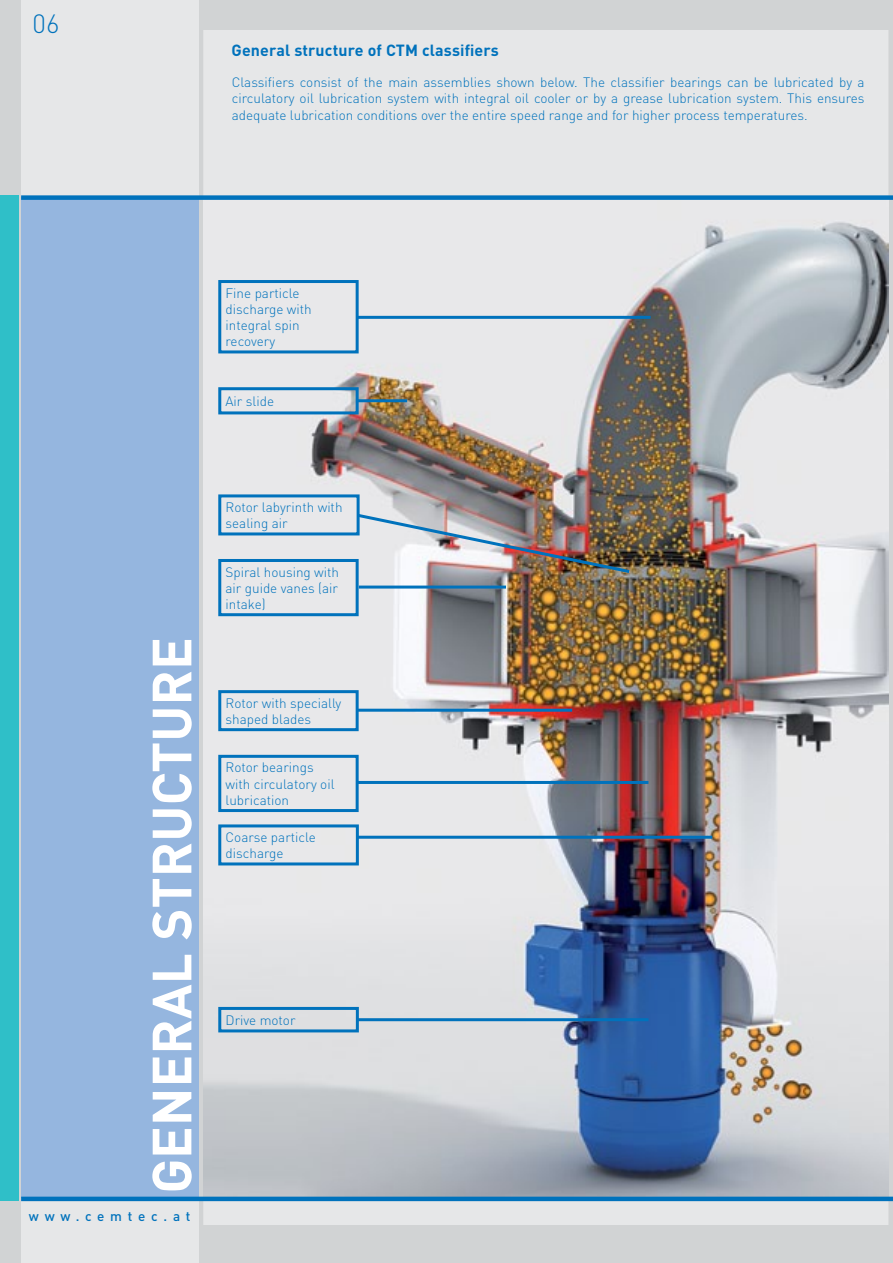
<style>
.page{position:relative;width:893px;height:1263px;background:#d1d3d4}
.page>*{position:absolute;margin:0;border:0;box-sizing:border-box;transform-origin:0 0}
.t1{font:700 54.3px "DIN Pro";color:#fff}
.t2{font:300 26.1px "DIN Pro";color:#0072bc}
.t3{font:700 16.05px "DIN Pro";letter-spacing:.01em;color:#0072bc}
.t4{font:300 13.5px/16.2px "DIN Pro";color:#0072bc}
.t5{font:500 13.5px "DIN Pro";letter-spacing:.425em;color:#0072bc}
</style>
<div class="page">
<div style="left:203px;top:30px;width:690px;height:1195px;background:#e6e7e8"></div>
<div style="left:21px;top:0;width:177px;height:1263px;background:#e6e7e8"></div>
<div style="left:888px;top:0;width:5px;height:1263px;background:#d1d3d4"></div>
<img style="left:203px;top:222px;width:685px;height:975px">
<div style="left:21px;top:198px;width:177px;height:1000px;background:#95b6df"></div>
<div style="left:0;top:195px;width:19px;height:1006px;background:#2fbfc8"></div>
<hr style="left:21px;top:1197px;width:872px;height:4px;background:#0072bc">
<div style="left:218px;top:690px;width:141px;height:41px;border:3px solid #0072bc"></div>
<div style="left:218px;top:755px;width:141px;height:57px;border:3px solid #0072bc"></div>
<div style="left:218px;top:1007px;width:141px;height:25px;border:3px solid #0072bc"></div>
<div style="left:218px;top:824px;width:141px;height:41px;border:3px solid #0072bc"></div>
<div style="left:218px;top:559px;width:141px;height:57px;border:3px solid #0072bc"></div>
<div style="left:218px;top:280px;width:141px;height:73px;border:3px solid #0072bc"></div>
<div style="left:218px;top:387px;width:141px;height:27px;border:3px solid #0072bc"></div>
<div style="left:218px;top:494px;width:142px;height:41px;border:3px solid #0072bc"></div>
<hr style="left:357px;top:316px;width:294px;height:3px;background:#0072bc">
<hr style="left:357px;top:399px;width:50px;height:3px;background:#0072bc">
<hr style="left:358px;top:836px;width:354px;height:3px;background:#0072bc">
<hr style="left:356px;top:1018px;width:292px;height:3px;background:#0072bc">
<hr style="left:359px;top:585px;width:147px;height:3px;background:#0072bc">
<hr style="left:356px;top:709px;width:216px;height:3px;background:#0072bc">
<hr style="left:358px;top:781px;width:290px;height:3px;background:#0072bc">
<div style="left:21px;top:195px;width:872px;height:5px;background:#0072bc"></div>
<img style="left:355px;top:512px;width:278px;height:63px">
<h2 class="t2" style="left:32px;top:6px;width:29px">06</h2>
<p class="t3" style="left:232px;top:39px;width:269px">General structure of CTM classifiers</p>
<p class="t4" style="left:232px;top:74px;width:634px;text-align:justify">Classifiers consist of the main assemblies shown below. The classifier bearings can be lubricated by a circulatory oil lubrication system with integral oil cooler or by a grease lubrication system. This ensures adequate lubrication conditions over the entire speed range and for higher process temperatures.</p>
<p class="t4" style="left:226px;top:284px;width:88px">Fine particle discharge with integral spin recovery</p>
<p class="t4" style="left:226px;top:392px;width:50px">Air slide</p>
<h1 class="t1" style="left:135px;top:1194px;width:558px;rotate:-90deg">GENERAL STRUCTURE</h1>
<p class="t5" style="left:29px;top:1206px;width:163px">www.cemtec.at</p>
<p class="t4" style="left:226px;top:498px;width:119px">Rotor labyrinth with sealing air</p>
<p class="t4" style="left:226px;top:563px;width:115px;text-align:justify">Spiral housing with air guide vanes (air intake)</p>
<p class="t4" style="left:226px;top:694px;width:117px">Rotor with specially shaped blades</p>
<p class="t4" style="left:226px;top:759px;width:111px">Rotor bearings with circulatory oil lubrication</p>
<p class="t4" style="left:226px;top:828px;width:92px">Coarse particle discharge</p>
<p class="t4" style="left:226px;top:1011px;width:72px">Drive motor</p>
</div>
